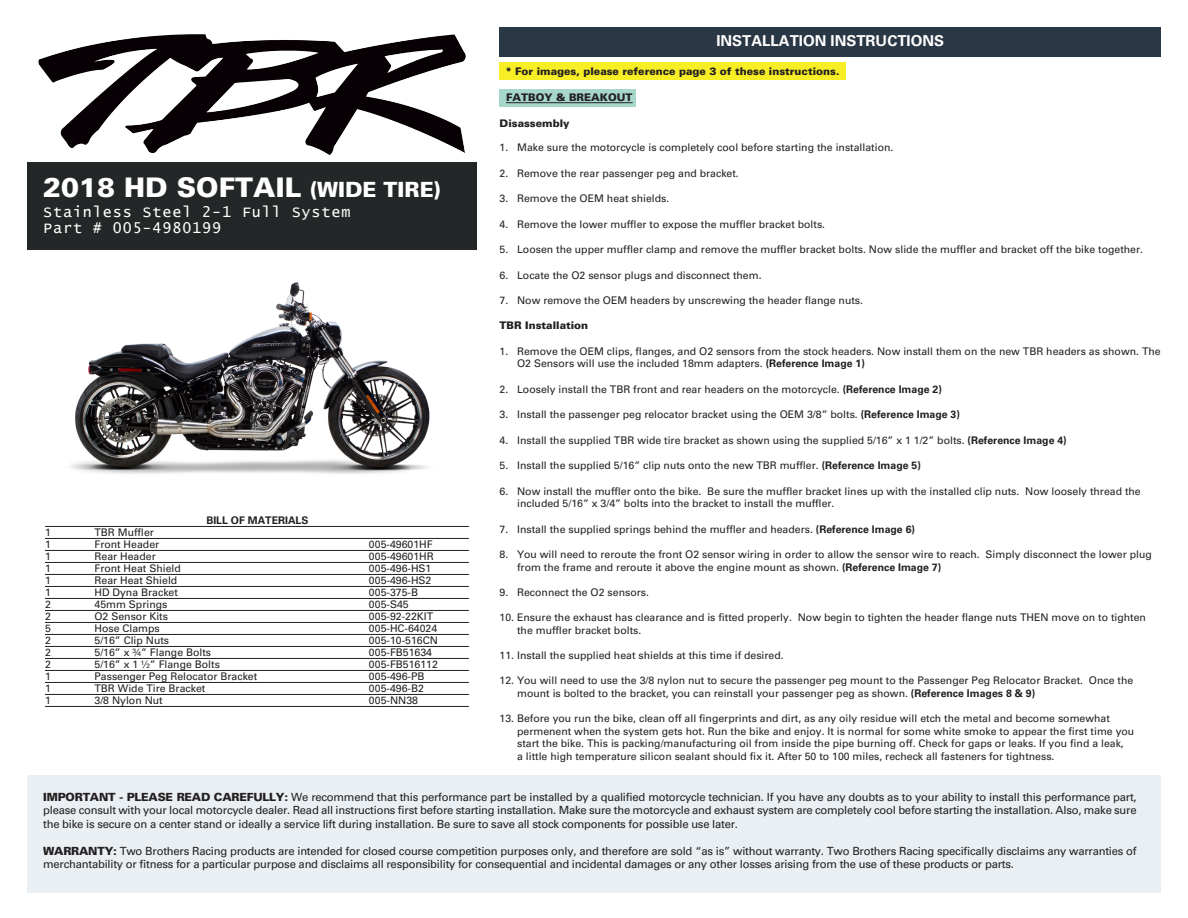
<style>
.page{position:relative;width:1188px;height:918px;background:#fff}
.page>*{position:absolute;margin:0;border:0;box-sizing:border-box;transform-origin:0 0}
.t1{font:900 27px "Univers";color:#fff}
.t2{font:15px "Lucida Console";letter-spacing:.06em;color:#fff}
.t3{font:700 15px "Univers";color:#fff}
.t4{font:11.25px/13.5px "Univers";letter-spacing:-.02em;color:#231f20;text-align:justify}
.t5{font:10.5px/12.6px "Univers";color:#231f20}
.t6{font:900 10.5px "Univers";color:#231f20}
.t7{font:700 10.5px "Univers";color:#231f20}
.s1{font-size:21px}
.s2{font-weight:700}
.s3{font-weight:900}
</style>
<div class="page">
<div style="left:499px;top:62px;width:347px;height:17px;background:#f7ee25"></div>
<div style="left:499px;top:89px;width:137px;height:17px;background:#a7d6cb"></div>
<img style="left:38px;top:34px;width:428px;height:121px">
<div style="left:27px;top:162px;width:450px;height:88px;background:#242728"></div>
<img style="left:70px;top:282px;width:360px;height:192px">
<div style="left:500px;top:27px;width:661px;height:30px;background:#2a3745"></div>
<div style="left:27px;top:775px;width:1134px;height:118px;background:#e9eff2"></div>
<hr style="left:506px;top:102px;width:127px;height:1px;background:#231f20">
<hr style="left:45px;top:526px;width:424px;height:1px;background:#231f20">
<hr style="left:45px;top:538px;width:424px;height:1px;background:#231f20">
<hr style="left:45px;top:550px;width:424px;height:1px;background:#231f20">
<hr style="left:45px;top:562px;width:424px;height:1px;background:#231f20">
<hr style="left:45px;top:574px;width:424px;height:1px;background:#231f20">
<hr style="left:45px;top:586px;width:424px;height:1px;background:#231f20">
<hr style="left:45px;top:598px;width:424px;height:1px;background:#231f20">
<hr style="left:45px;top:610px;width:424px;height:1px;background:#231f20">
<hr style="left:45px;top:622px;width:424px;height:1px;background:#231f20">
<hr style="left:45px;top:634px;width:424px;height:1px;background:#231f20">
<hr style="left:45px;top:646px;width:424px;height:1px;background:#231f20">
<hr style="left:45px;top:658px;width:424px;height:1px;background:#231f20">
<hr style="left:45px;top:670px;width:424px;height:1px;background:#231f20">
<hr style="left:45px;top:682px;width:424px;height:1px;background:#231f20">
<hr style="left:45px;top:694px;width:424px;height:1px;background:#231f20">
<hr style="left:45px;top:706px;width:424px;height:1px;background:#231f20">
<p class="t1" style="left:43px;top:171px;width:399px">2018 HD SOFTAIL <span class="s1">(WIDE TIRE)</span></p>
<p class="t2" style="left:43px;top:205px;width:309px">Stainless Steel 2-1 Full System</p>
<p class="t2" style="left:43px;top:222px;width:180px">Part # 005-4980199</p>
<p class="t7" style="left:206px;top:514px;width:104px">BILL OF MATERIALS</p>
<p class="t5" style="left:45px;top:526px;width:7px">1</p>
<p class="t5" style="left:94px;top:526px;width:61px">TBR Muffler</p>
<p class="t5" style="left:45px;top:538px;width:7px">1</p>
<p class="t5" style="left:94px;top:538px;width:66px">Front Header</p>
<p class="t5" style="left:369px;top:538px;width:65px">005-49601HF</p>
<p class="t5" style="left:45px;top:550px;width:7px">1</p>
<p class="t5" style="left:94px;top:550px;width:63px">Rear Header</p>
<p class="t5" style="left:369px;top:550px;width:66px">005-49601HR</p>
<p class="t5" style="left:45px;top:562px;width:7px">1</p>
<p class="t5" style="left:94px;top:562px;width:88px">Front Heat Shield</p>
<p class="t5" style="left:369px;top:562px;width:64px">005-496-HS1</p>
<p class="t5" style="left:45px;top:574px;width:7px">1</p>
<p class="t5" style="left:94px;top:574px;width:84px">Rear Heat Shield</p>
<p class="t5" style="left:369px;top:574px;width:64px">005-496-HS2</p>
<p class="t5" style="left:45px;top:586px;width:7px">1</p>
<p class="t5" style="left:94px;top:586px;width:85px">HD Dyna Bracket</p>
<p class="t5" style="left:369px;top:586px;width:51px">005-375-B</p>
<p class="t5" style="left:45px;top:598px;width:7px">2</p>
<p class="t5" style="left:94px;top:598px;width:74px">45mm Springs</p>
<p class="t5" style="left:369px;top:598px;width:41px">005-S45</p>
<p class="t5" style="left:45px;top:610px;width:7px">2</p>
<p class="t5" style="left:94px;top:610px;width:75px">O2 Sensor Kits</p>
<p class="t5" style="left:369px;top:610px;width:66px">005-92-22KIT</p>
<p class="t5" style="left:45px;top:622px;width:7px">5</p>
<p class="t5" style="left:94px;top:622px;width:67px">Hose Clamps</p>
<p class="t5" style="left:369px;top:622px;width:70px">005-HC-64024</p>
<p class="t5" style="left:45px;top:634px;width:7px">2</p>
<p class="t5" style="left:94px;top:634px;width:76px">5/16” Clip Nuts</p>
<p class="t5" style="left:369px;top:634px;width:70px">005-10-516CN</p>
<p class="t5" style="left:45px;top:646px;width:7px">2</p>
<p class="t5" style="left:94px;top:646px;width:118px">5/16” x ¾” Flange Bolts</p>
<p class="t5" style="left:369px;top:646px;width:65px">005-FB51634</p>
<p class="t5" style="left:45px;top:658px;width:7px">2</p>
<p class="t5" style="left:94px;top:658px;width:127px">5/16” x 1 ½” Flange Bolts</p>
<p class="t5" style="left:369px;top:658px;width:70px">005-FB516112</p>
<p class="t5" style="left:45px;top:670px;width:7px">1</p>
<p class="t5" style="left:94px;top:670px;width:164px">Passenger Peg Relocator Bracket</p>
<p class="t5" style="left:369px;top:670px;width:57px">005-496-PB</p>
<p class="t5" style="left:45px;top:682px;width:7px">1</p>
<p class="t5" style="left:94px;top:682px;width:112px">TBR Wide Tire Bracket</p>
<p class="t5" style="left:369px;top:682px;width:56px">005-496-B2</p>
<p class="t5" style="left:45px;top:694px;width:7px">1</p>
<p class="t5" style="left:94px;top:694px;width:70px">3/8 Nylon Nut</p>
<p class="t5" style="left:369px;top:694px;width:51px">005-NN38</p>
<p class="t3" style="left:716px;top:32px;width:229px">INSTALLATION INSTRUCTIONS</p>
<p class="t6" style="left:506px;top:65px;width:335px">* For images, please reference page 3 of these instructions.</p>
<p class="t6" style="left:506px;top:91px;width:128px">FATBOY &amp; BREAKOUT</p>
<p class="t6" style="left:500px;top:116px;width:72px">Disassembly</p>
<p class="t5" style="left:500px;top:141px;width:395px">1. Make sure the motorcycle is completely cool before starting the installation.</p>
<p class="t5" style="left:500px;top:167px;width:241px">2. Remove the rear passenger peg and bracket.</p>
<p class="t5" style="left:500px;top:192px;width:171px">3. Remove the OEM heat shields.</p>
<p class="t5" style="left:500px;top:218px;width:327px">4. Remove the lower muffler to expose the muffler bracket bolts.</p>
<p class="t5" style="left:500px;top:243px;width:645px">5. Loosen the upper muffler clamp and remove the muffler bracket bolts. Now slide the muffler and bracket off the bike together.</p>
<p class="t5" style="left:500px;top:269px;width:263px">6. Locate the O2 sensor plugs and disconnect them.</p>
<p class="t5" style="left:500px;top:294px;width:365px">7. Now remove the OEM headers by unscrewing the header flange nuts.</p>
<p class="t6" style="left:500px;top:319px;width:90px">TBR Installation</p>
<p class="t5" style="left:517px;top:345px;width:645px;text-indent:-18px">1. Remove the OEM clips, flanges, and O2 sensors from the stock headers. Now install them on the new TBR headers as shown. The<br>O2 Sensors will use the included 18mm adapters. <span class="s2">(Reference Image 1)</span></p>
<p class="t5" style="left:500px;top:383px;width:444px">2. Loosely install the TBR front and rear headers on the motorcycle. <span class="s2">(Reference Image 2)</span></p>
<p class="t5" style="left:500px;top:408px;width:462px">3. Install the passenger peg relocator bracket using the OEM 3/8” bolts. <span class="s2">(Reference Image 3)</span></p>
<p class="t5" style="left:500px;top:434px;width:569px">4. Install the supplied TBR wide tire bracket as shown using the supplied 5/16” x 1 1/2” bolts. <span class="s2">(Reference Image 4)</span></p>
<p class="t5" style="left:500px;top:459px;width:423px">5. Install the supplied 5/16” clip nuts onto the new TBR muffler. <span class="s2">(Reference Image 5)</span></p>
<p class="t5" style="left:517px;top:485px;width:625px;text-indent:-18px">6. Now install the muffler onto the bike. Be sure the muffler bracket lines up with the installed clip nuts. Now loosely thread the included 5/16” x 3/4” bolts into the bracket to install the muffler.</p>
<p class="t5" style="left:500px;top:523px;width:417px">7. Install the supplied springs behind the muffler and headers. <span class="s2">(Reference Image 6)</span></p>
<p class="t5" style="left:517px;top:548px;width:636px;text-indent:-18px">8. You will need to reroute the front O2 sensor wiring in order to allow the sensor wire to reach. Simply disconnect the lower plug from the frame and reroute it above the engine mount as shown. <span class="s2">(Reference Image 7)</span></p>
<p class="t5" style="left:500px;top:586px;width:151px">9. Reconnect the O2 sensors.</p>
<p class="t5" style="left:517px;top:611px;width:630px;text-indent:-18px">10. Ensure the exhaust has clearance and is fitted properly. Now begin to tighten the header flange nuts THEN move on to tighten the muffler bracket bolts.</p>
<p class="t5" style="left:500px;top:649px;width:286px">11. Install the supplied heat shields at this time if desired.</p>
<p class="t5" style="left:517px;top:674px;width:618px;text-indent:-18px">12. You will need to use the 3/8 nylon nut to secure the passenger peg mount to the Passenger Peg Relocator Bracket. Once the mount is bolted to the bracket, you can reinstall your passenger peg as shown. <span class="s2">(Reference Images 8 &amp; 9)</span></p>
<p class="t5" style="left:500px;top:712px;width:612px">13. Before you run the bike, clean off all fingerprints and dirt, as any oily residue will etch the metal and become somewhat</p>
<p class="t5" style="left:517px;top:725px;width:619px">permenent when the system gets hot. Run the bike and enjoy. It is normal for some white smoke to appear the first time you</p>
<p class="t5" style="left:517px;top:737px;width:608px">start the bike. This is packing/manufacturing oil from inside the pipe burning off. Check for gaps or leaks. If you find a leak,</p>
<p class="t5" style="left:517px;top:750px;width:539px">a little high temperature silicon sealant should fix it. After 50 to 100 miles, recheck all fasteners for tightness.</p>
<p class="t4" style="left:43px;top:790px;width:1095px"><span class="s3">IMPORTANT - PLEASE READ CAREFULLY:</span> We recommend that this performance part be installed by a qualified motorcycle technician. If you have any doubts as to your ability to install this performance part, please consult with your local motorcycle dealer. Read all instructions first before starting installation. Make sure the motorcycle and exhaust system are completely cool before starting the installation. Also, make sure the bike is secure on a center stand or ideally a service lift during installation. Be sure to save all stock components for possible use later.</p>
<p class="t4" style="left:43px;top:844px;width:1095px"><span class="s3">WARRANTY:</span> Two Brothers Racing products are intended for closed course competition purposes only, and therefore are sold “as is” without warranty. Two Brothers Racing specifically disclaims any warranties of merchantability or fitness for a particular purpose and disclaims all responsibility for consequential and incidental damages or any other losses arising from the use of these products or parts.</p>
</div>
